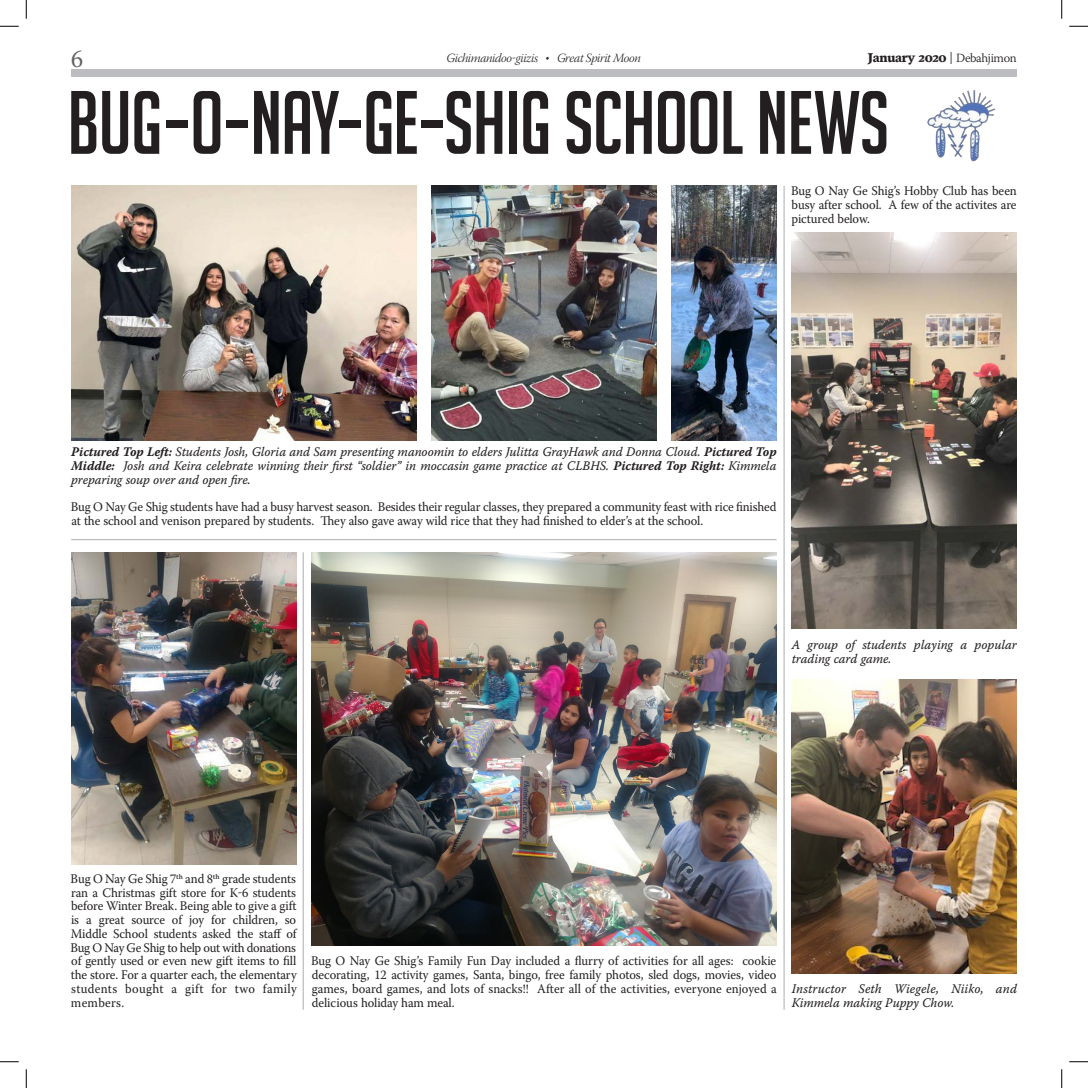
<style>
.page{position:relative;width:1088px;height:1088px;background:#fff}
.page>*{position:absolute;margin:0;border:0;box-sizing:border-box;transform-origin:0 0}
.Main_Text{font:87.5px "Big Noodle Titling";letter-spacing:-.01em;color:#231f20;scale:.95 1}
.t1{font:25px "Warnock Pro";color:#636366;scale:.95 1}
.Main_Text-2{font:13.12px/13.8px "Warnock Pro";letter-spacing:-.01em;color:#231f20;text-align:justify;scale:.95 1}
.Main_Text-3{font:13.12px/13.8px "Warnock Pro It Capt";letter-spacing:-.01em;color:#231f20;scale:.95 1}
.t2{font:12.5px "Warnock Pro Light It Subh";letter-spacing:-.025em;color:#231f20}
.t3{font:700 12.5px "Poynter Text";letter-spacing:-.025em;color:#231f20}
.s1{font-family:"Warnock Pro";font-weight:300}
.s2{font-family:"Warnock Pro Bold It Capt"}
</style>
<div class="page">
<div style="left:71px;top:69px;width:945px;height:8px;background:#bcbdc0"></div>
<img style="left:927px;top:90px;width:69px;height:71px">
<hr style="left:72px;top:539px;width:704px;height:1px;background:#bcbdc0">
<hr style="left:783px;top:186px;width:1px;height:823px;background:#bcbdc0">
<hr style="left:302px;top:553px;width:2px;height:456px;background:#bcbdc0">
<img style="left:431px;top:186px;width:225px;height:255px">
<img style="left:71px;top:186px;width:345px;height:255px">
<img style="left:671px;top:186px;width:105px;height:254px">
<img style="left:71px;top:552px;width:225px;height:312px">
<img style="left:792px;top:233px;width:224px;height:395px">
<img style="left:792px;top:679px;width:224px;height:294px">
<img style="left:311px;top:552px;width:465px;height:393px">
<svg style="left:0;top:25px;width:19px;height:2px"></svg>
<svg style="left:1069px;top:25px;width:19px;height:2px"></svg>
<svg style="left:0;top:1061px;width:19px;height:1px"></svg>
<svg style="left:1069px;top:1061px;width:19px;height:1px"></svg>
<svg style="left:25px;top:0;width:2px;height:19px"></svg>
<svg style="left:25px;top:1069px;width:2px;height:19px"></svg>
<svg style="left:1061px;top:0;width:1px;height:19px"></svg>
<svg style="left:1061px;top:1069px;width:1px;height:19px"></svg>
<h2 class="t1" style="left:71px;top:43px;width:14px">6</h2>
<p class="t2" style="left:446px;top:51px;width:196px">Gichimanidoo-giizis • Great Spirit Moon</p>
<p class="t3" style="left:867px;top:52px;width:150px">January 2020 <span class="s1">| Debahjimon</span></p>
<p class="Main_Text" style="left:68px;top:76px;width:866px">BUG−O−NAY−GE−SHIG SCHOOL NEWS</p>
<p class="Main_Text-2" style="left:791px;top:184px;width:239px">Bug O Nay Ge Shig’s Hobby Club has been busy after school. A few of the activites are pictured below.</p>
<p class="Main_Text-3" style="left:71px;top:445px;width:744px;text-align:justify"><span class="s2">Pictured Top Left:</span> Students Josh, Gloria and Sam presenting manoomin to elders Julitta GrayHawk and Donna Cloud. <span class="s2">Pictured Top Middle:</span> Josh and Keira celebrate winning their first “soldier” in moccasin game practice at CLBHS. <span class="s2">Pictured Top Right:</span> Kimmela preparing soup over and open fire.</p>
<p class="Main_Text-2" style="left:71px;top:500px;width:744px">Bug O Nay Ge Shig students have had a busy harvest season. Besides their regular classes, they prepared a community feast with rice finished at the school and venison prepared by students. They also gave away wild rice that they had finished to elder’s at the school.</p>
<p class="Main_Text-3" style="left:791px;top:637px;width:238px">A group of students playing a popular trading card game.</p>
<p class="Main_Text-2" style="left:71px;top:871px;width:239px">Bug O Nay Ge Shig 7th and 8th grade students ran a Christmas gift store for K-6 students before Winter Break. Being able to give a gift is a great source of joy for children, so Middle School students asked the staff of Bug O Nay Ge Shig to help out with donations of gently used or even new gift items to fill the store. For a quarter each, the elementary students bought a gift for two family members.</p>
<p class="Main_Text-2" style="left:311px;top:954px;width:491px">Bug O Nay Ge Shig’s Family Fun Day included a flurry of activities for all ages: cookie decorating, 12 activity games, Santa, bingo, free family photos, sled dogs, movies, video games, board games, and lots of snacks!! After all of the activities, everyone enjoyed a delicious holiday ham meal.</p>
<p class="Main_Text-3" style="left:792px;top:981px;width:238px">Instructor Seth Wiegele, Niiko, and<br>Kimmela making Puppy Chow.</p>
</div>
